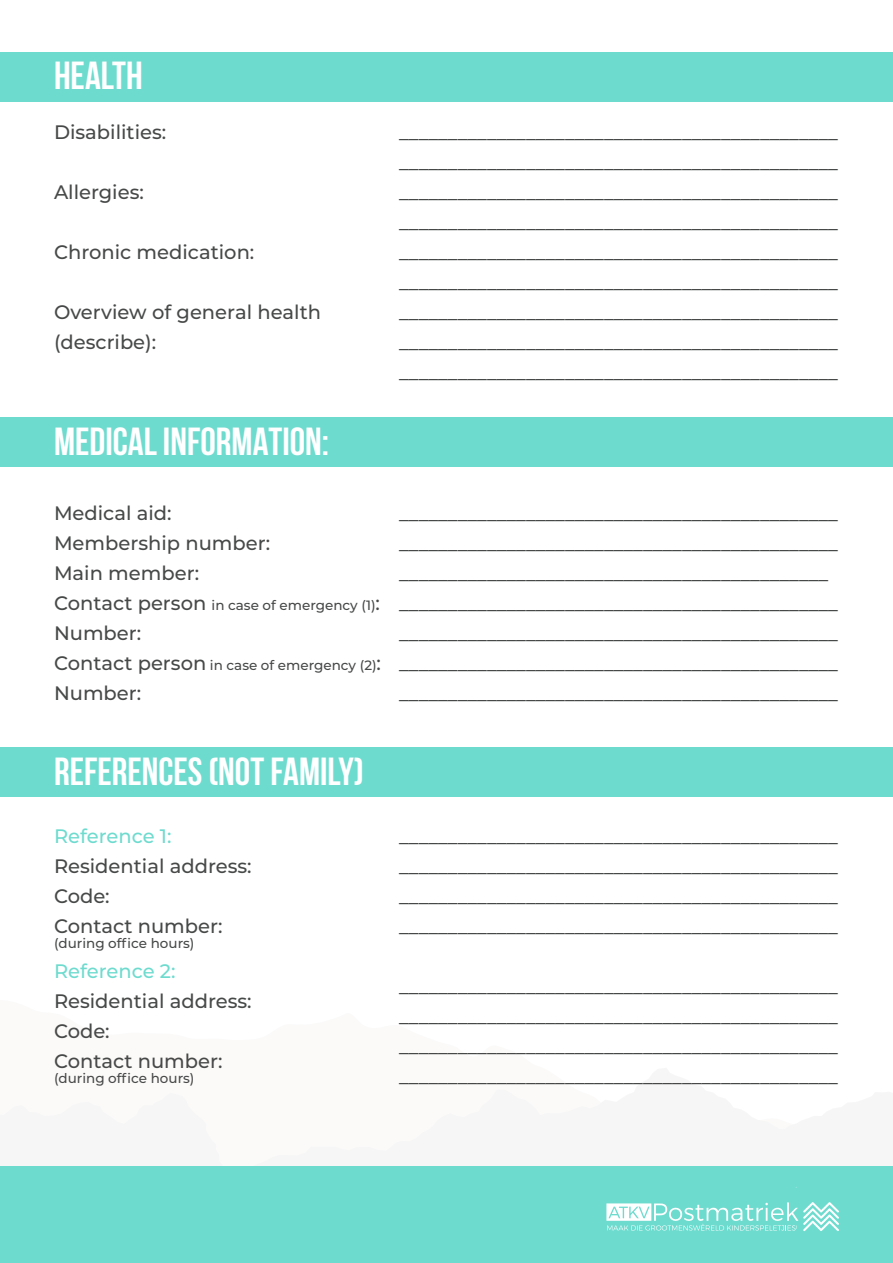
<style>
.page{position:relative;width:893px;height:1263px;background:#fff}
.page>*{position:absolute;margin:0;border:0;box-sizing:border-box;transform-origin:0 0}
.t1{font:700 39px "Bebas Neue";color:#fff}
.t2{font:500 19.5px/30px "Montserrat";color:#474948;text-align:justify}
.t3{font:500 19.5px "Montserrat";color:#6edbcf}
.t4{font:500 13.5px "Montserrat";color:#474948}
.s1{font-size:19.5px}
</style>
<div class="page">
<svg style="left:0;top:1166px;width:893px;height:1px"></svg>
<div style="left:1px;top:52px;width:892px;height:50px;background:#6edbcf"></div>
<div style="left:0;top:1167px;width:893px;height:96px;background:#6edbcf"></div>
<svg style="left:606px;top:1202px;width:233px;height:29px"></svg>
<div style="left:1px;top:418px;width:892px;height:49px;background:#6edbcf"></div>
<div style="left:1px;top:747px;width:892px;height:50px;background:#6edbcf"></div>
<p class="t1" style="left:54px;top:55px;width:90px">HEALTH</p>
<p class="t2" style="left:54px;top:116px;width:114px">Disabilities:</p>
<p class="t2" style="left:54px;top:176px;width:91px">Allergies:</p>
<p class="t2" style="left:54px;top:236px;width:202px">Chronic medication:</p>
<p class="t2" style="left:54px;top:296px;width:269px">Overview of general health</p>
<p class="t2" style="left:54px;top:326px;width:104px">(describe):</p>
<p class="t1" style="left:54px;top:420px;width:277px">MEDICAL INFORMATION:</p>
<p class="t2" style="left:399px;top:116px;width:440px">_____________________________________________ _____________________________________________ _____________________________________________ _____________________________________________ _____________________________________________ _____________________________________________ _____________________________________________</p>
<p class="t2" style="left:399px;top:326px;width:440px">_____________________________________________</p>
<p class="t2" style="left:399px;top:356px;width:440px">_____________________________________________</p>
<p class="t2" style="left:54px;top:497px;width:119px">Medical aid:</p>
<p class="t2" style="left:54px;top:527px;width:218px">Membership number:</p>
<p class="t2" style="left:54px;top:557px;width:147px">Main member:</p>
<p class="t4" style="left:54px;top:595px;width:328px"><span class="s1">Contact person</span> in case of emergency (1)<span class="s1">:</span></p>
<p class="t2" style="left:54px;top:617px;width:89px">Number:</p>
<p class="t4" style="left:54px;top:655px;width:329px"><span class="s1">Contact person</span> in case of emergency (2)<span class="s1">:</span></p>
<p class="t2" style="left:54px;top:677px;width:89px">Number:</p>
<p class="t2" style="left:399px;top:497px;width:440px;text-align:left">_____________________________________________ _____________________________________________ ____________________________________________ _____________________________________________ _____________________________________________ _____________________________________________ _____________________________________________</p>
<p class="t1" style="left:54px;top:750px;width:311px">REFERENCES (NOT FAMILY)</p>
<p class="t3" style="left:54px;top:823px;width:119px">Reference 1:</p>
<p class="t2" style="left:54px;top:850px;width:199px">Residential address:</p>
<p class="t2" style="left:54px;top:880px;width:57px">Code:</p>
<p class="t2" style="left:54px;top:910px;width:170px">Contact number:</p>
<p class="t4" style="left:54px;top:934px;width:142px">(during office hours)</p>
<p class="t3" style="left:54px;top:958px;width:123px">Reference 2:</p>
<p class="t2" style="left:54px;top:985px;width:199px">Residential address:</p>
<p class="t2" style="left:54px;top:1015px;width:57px">Code:</p>
<p class="t2" style="left:54px;top:1045px;width:170px">Contact number:</p>
<p class="t4" style="left:54px;top:1069px;width:142px">(during office hours)</p>
<p class="t2" style="left:399px;top:820px;width:440px">_____________________________________________ _____________________________________________ _____________________________________________ _____________________________________________</p>
<p class="t2" style="left:399px;top:970px;width:440px">_____________________________________________ _____________________________________________ _____________________________________________ _____________________________________________</p>
</div>
